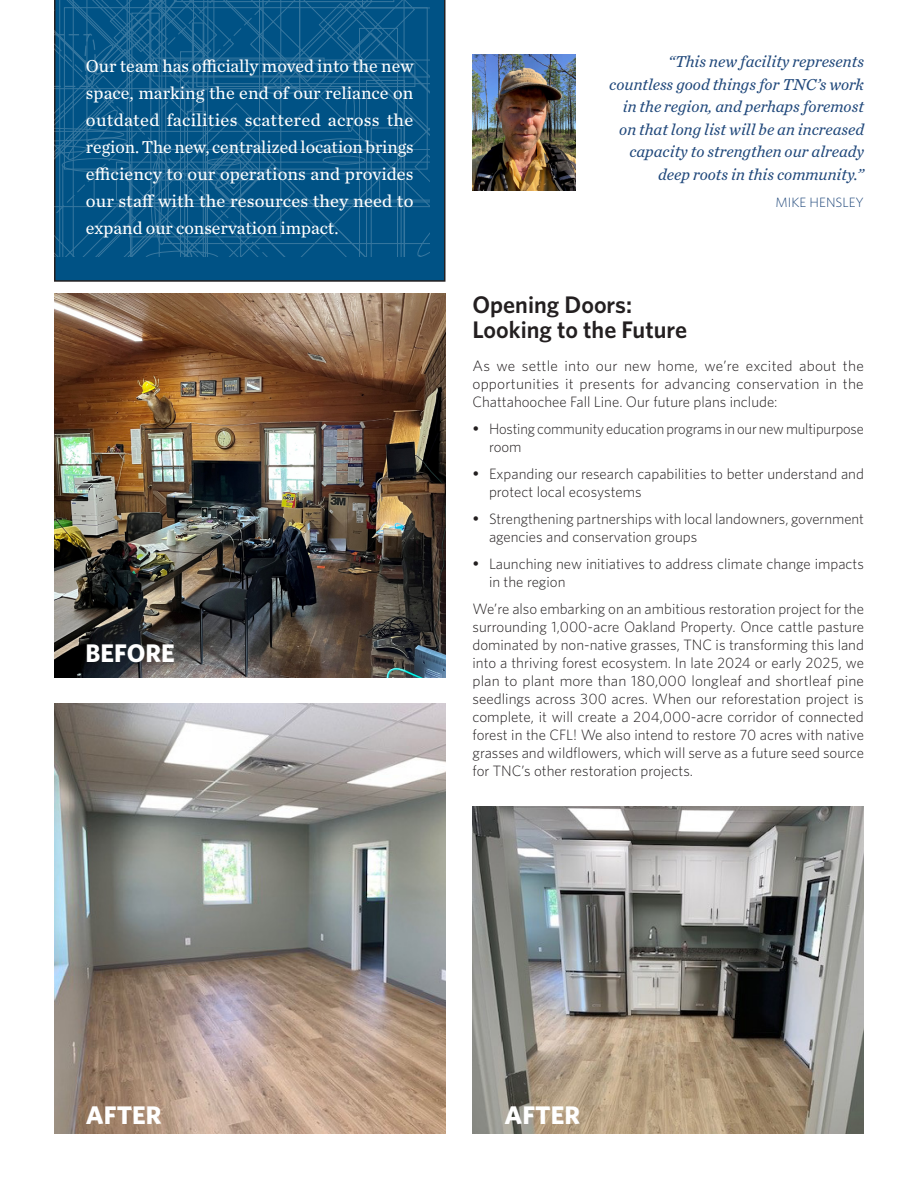
<style>
.page{position:relative;width:918px;height:1188px;background:#fff}
.page>*{position:absolute;margin:0;border:0;box-sizing:border-box;transform-origin:0 0}
.Sidebar_text{font:700 25.5px "Whitney";color:#fff}
.Head_1{font:600 24px/25.5px "Whitney";color:#231f20}
.Text{font:18px/27px "Chronicle Text G2";color:#fff;text-align:justify}
.Sidebar_text-2{font:italic 16.5px/22.5px "Chronicle Text G2";color:#20487b;text-align:right}
.Text-2{font:300 15px/18px "Whitney";color:#231f20}
.Sidebar_text-3{font:300 13.5px "Whitney";color:#20487b}
</style>
<div class="page">
<svg style="left:54px;top:0;width:392px;height:282px;background:#07517f"></svg>
<img style="left:54px;top:293px;width:392px;height:384px">
<img style="left:472px;top:806px;width:392px;height:328px">
<svg style="left:54px;top:0;width:376px;height:256px;background:#0c5888"></svg>
<img style="left:54px;top:704px;width:392px;height:430px">
<img style="left:472px;top:54px;width:103px;height:137px">
<p class="Text" style="left:86px;top:52px;width:329px">Our team has officially moved into the new space, marking the end of our reliance on outdated facilities scattered across the region. The new, centralized location brings efficiency to our operations and provides our staff with the resources they need to expand our conservation impact.</p>
<p class="Sidebar_text" style="left:86px;top:636px;width:91px">BEFORE</p>
<p class="Sidebar_text-2" style="left:609px;top:49px;width:256px">“This new facility represents countless good things for TNC’s work in the region, and perhaps foremost on that long list will be an increased capacity to strengthen our already deep roots in this community.”</p>
<p class="Sidebar_text-3" style="left:776px;top:194px;width:90px">MIKE HENSLEY</p>
<p class="Head_1" style="left:472px;top:291px;width:216px">Opening Doors:<br>Looking to the Future</p>
<p class="Text-2" style="left:472px;top:356px;width:393px;text-align:justify">As we settle into our new home, we’re excited about the opportunities it presents for advancing conservation in the Chattahoochee Fall Line. Our future plans include:</p>
<p class="Text-2" style="left:489px;top:419px;width:376px;text-indent:-16px">• Hosting community education programs in our new multipurpose room</p>
<p class="Text-2" style="left:489px;top:464px;width:376px;text-indent:-16px">• Expanding our research capabilities to better understand and protect local ecosystems</p>
<p class="Text-2" style="left:489px;top:509px;width:377px;text-indent:-16px">• Strengthening partnerships with local landowners, government agencies and conservation groups</p>
<p class="Text-2" style="left:489px;top:554px;width:376px;text-indent:-16px">• Launching new initiatives to address climate change impacts in the region</p>
<p class="Text-2" style="left:472px;top:599px;width:393px;text-align:justify">We’re also embarking on an ambitious restoration project for the surrounding 1,000-acre Oakland Property. Once cattle pasture dominated by non-native grasses, TNC is transforming this land into a thriving forest ecosystem. In late 2024 or early 2025, we plan to plant more than 180,000 longleaf and shortleaf pine seedlings across 300 acres. When our reforestation project is complete, it will create a 204,000-acre corridor of connected forest in the CFL! We also intend to restore 70 acres with native grasses and wildflowers, which will serve as a future seed source for TNC’s other restoration projects.</p>
<p class="Sidebar_text" style="left:86px;top:1098px;width:77px">AFTER</p>
<p class="Sidebar_text" style="left:504px;top:1098px;width:77px">AFTER</p>
</div>
